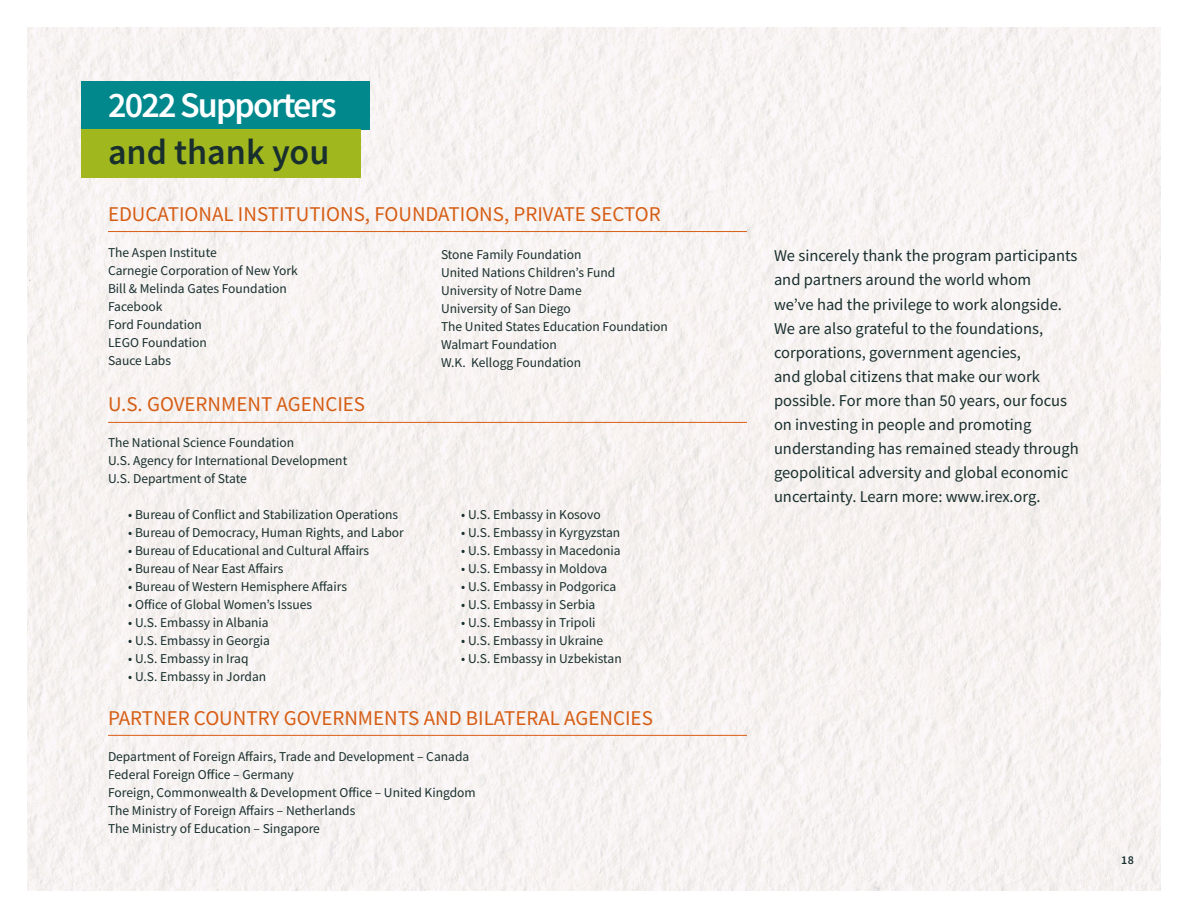
<style>
.page{position:relative;width:1188px;height:918px;background:#fff}
.page>*{position:absolute;margin:0;border:0;box-sizing:border-box;transform-origin:0 0}
.t1{font:600 36px "Source Sans Pro";letter-spacing:-.05em;color:#fff}
.t2{font:600 36px "Source Sans Pro";color:#182f2e}
.t3{font:21px "Source Sans Pro";color:#d65d14}
.t4{font:16.5px/24px "Source Sans Pro";color:#182f2e}
.t5{font:13.5px/18px "Source Sans Pro";color:#182f2e}
.t6{font:600 12px "Source Sans Pro";color:#182f2e}
</style>
<div class="page">
<img style="left:27px;top:27px;width:1134px;height:864px">
<div style="left:81px;top:81px;width:288px;height:49px;background:#00888d"></div>
<div style="left:81px;top:130px;width:280px;height:48px;background:#a0b71e"></div>
<hr style="left:108px;top:231px;width:639px;height:1px;background:#d85d14">
<hr style="left:108px;top:422px;width:639px;height:1px;background:#d85d14">
<hr style="left:108px;top:735px;width:639px;height:1px;background:#d85d14">
<h1 class="t1" style="left:108px;top:81px;width:230px">2022 Supporters</h1>
<h1 class="t2" style="left:108px;top:129px;width:223px">and thank you</h1>
<h2 class="t3" style="left:108px;top:201px;width:554px">EDUCATIONAL INSTITUTIONS, FOUNDATIONS, PRIVATE SECTOR</h2>
<p class="t5" style="left:108px;top:243px;width:191px">The Aspen Institute<br>Carnegie Corporation of New York<br>Bill &amp; Melinda Gates Foundation<br>Facebook<br>Ford Foundation<br>LEGO Foundation<br>Sauce Labs</p>
<p class="t5" style="left:441px;top:246px;width:228px">Stone Family Foundation<br>United Nations Children’s Fund<br>University of Notre Dame<br>University of San Diego<br>The United States Education Foundation<br>Walmart Foundation<br>W.K. Kellogg Foundation</p>
<h2 class="t3" style="left:108px;top:391px;width:259px">U.S. GOVERNMENT AGENCIES</h2>
<p class="t5" style="left:108px;top:434px;width:241px">The National Science Foundation<br>U.S. Agency for International Development<br>U.S. Department of State</p>
<p class="t5" style="left:128px;top:506px;width:271px">• Bureau of Conflict and Stabilization Operations</p>
<p class="t5" style="left:128px;top:524px;width:277px">• Bureau of Democracy, Human Rights, and Labor</p>
<p class="t5" style="left:128px;top:542px;width:243px">• Bureau of Educational and Cultural Affairs</p>
<p class="t5" style="left:128px;top:560px;width:157px">• Bureau of Near East Affairs</p>
<p class="t5" style="left:128px;top:578px;width:220px">• Bureau of Western Hemisphere Affairs</p>
<p class="t5" style="left:128px;top:596px;width:185px">• Office of Global Women’s Issues</p>
<p class="t5" style="left:128px;top:614px;width:142px">• U.S. Embassy in Albania</p>
<p class="t5" style="left:128px;top:632px;width:143px">• U.S. Embassy in Georgia</p>
<p class="t5" style="left:128px;top:650px;width:122px">• U.S. Embassy in Iraq</p>
<p class="t5" style="left:128px;top:668px;width:140px">• U.S. Embassy in Jordan</p>
<h2 class="t3" style="left:108px;top:705px;width:546px">PARTNER COUNTRY GOVERNMENTS AND BILATERAL AGENCIES</h2>
<p class="t5" style="left:108px;top:748px;width:369px">Department of Foreign Affairs, Trade and Development – Canada Federal Foreign Office – Germany<br>Foreign, Commonwealth &amp; Development Office – United Kingdom The Ministry of Foreign Affairs – Netherlands<br>The Ministry of Education – Singapore</p>
<p class="t5" style="left:461px;top:506px;width:141px">• U.S. Embassy in Kosovo</p>
<p class="t5" style="left:461px;top:524px;width:161px">• U.S. Embassy in Kyrgyzstan</p>
<p class="t5" style="left:461px;top:542px;width:161px">• U.S. Embassy in Macedonia</p>
<p class="t5" style="left:461px;top:560px;width:148px">• U.S. Embassy in Moldova</p>
<p class="t5" style="left:461px;top:578px;width:156px">• U.S. Embassy in Podgorica</p>
<p class="t5" style="left:461px;top:596px;width:136px">• U.S. Embassy in Serbia</p>
<p class="t5" style="left:461px;top:614px;width:136px">• U.S. Embassy in Tripoli</p>
<p class="t5" style="left:461px;top:632px;width:143px">• U.S. Embassy in Ukraine</p>
<p class="t5" style="left:461px;top:650px;width:162px">• U.S. Embassy in Uzbekistan</p>
<p class="t4" style="left:774px;top:244px;width:306px">We sincerely thank the program participants and partners around the world whom<br>we’ve had the privilege to work alongside.<br>We are also grateful to the foundations, corporations, government agencies,<br>and global citizens that make our work possible. For more than 50 years, our focus on investing in people and promoting understanding has remained steady through geopolitical adversity and global economic uncertainty. Learn more: www.irex.org.</p>
<p class="t6" style="left:1121px;top:852px;width:14px">18</p>
</div>
